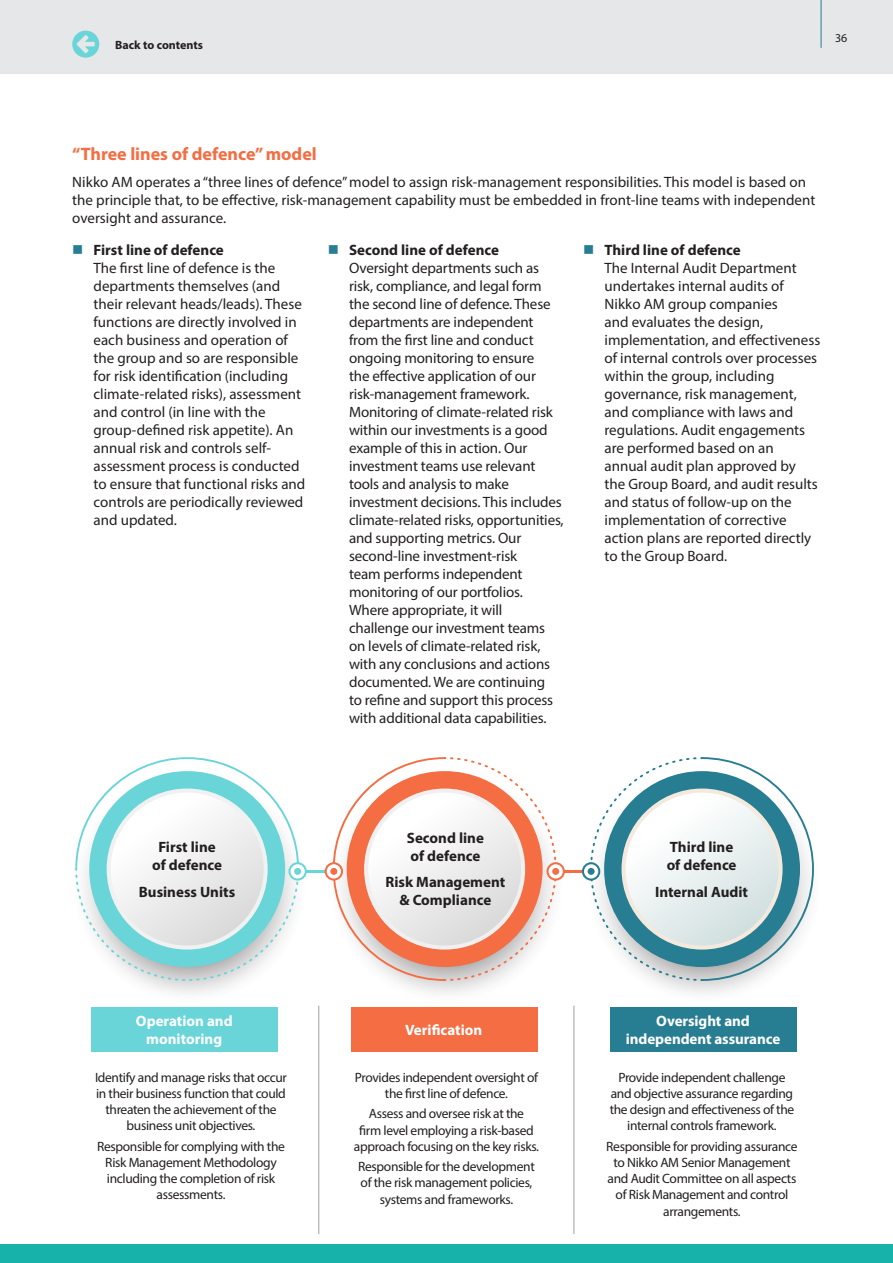
<style>
.page{position:relative;width:893px;height:1263px;background:#fff}
.page>*{position:absolute;margin:0;border:0;box-sizing:border-box;transform-origin:0 0}
.Sub_head{font:700 18px "Myriad Pro";color:#f46d43}
.Body{font:15px/18px "Myriad Pro";color:#231f20}
.Body-2{font:700 15px/18px "Myriad Pro";color:#231f20;text-align:center}
.Body-3{font:700 15px/18px "Myriad Pro";letter-spacing:-.005em;color:#fff;text-align:center}
.Body-4{font:13.5px/16.2px "Myriad Pro";letter-spacing:-.025em;color:#231f20;text-align:center}
.t1{font:700 12px "Myriad Pro";color:#231f20}
.t2{font:12px "Myriad Pro";color:#231f20}
.s1{color:#277d91}
.s2{font-weight:700}
</style>
<div class="page">
<div style="left:0;top:0;width:893px;height:73px;background:#e6e7e9"></div>
<hr style="left:821px;top:0;width:1px;height:48px;background:#277d91">
<svg style="left:72px;top:31px;width:27px;height:27px"></svg>
<hr style="left:298px;top:870px;width:37px;height:3px;background:#69d5d8">
<hr style="left:556px;top:870px;width:37px;height:3px;background:#f46d43">
<svg style="left:72px;top:769px;width:234px;height:234px"></svg>
<svg style="left:330px;top:769px;width:233px;height:234px"></svg>
<svg style="left:587px;top:769px;width:234px;height:234px"></svg>
<div style="left:91px;top:1007px;width:187px;height:45px;background:#69d5d8"></div>
<div style="left:351px;top:1007px;width:187px;height:45px;background:#f46d43"></div>
<div style="left:610px;top:1007px;width:187px;height:45px;background:#277d91"></div>
<svg style="left:75px;top:757px;width:232px;height:224px"></svg>
<svg style="left:325px;top:757px;width:240px;height:224px"></svg>
<svg style="left:582px;top:757px;width:232px;height:224px"></svg>
<hr style="left:318px;top:1006px;width:1px;height:228px;background:#a8a9ad">
<hr style="left:573px;top:1006px;width:1px;height:228px;background:#a8a9ad">
<div style="left:0;top:1244px;width:893px;height:19px;background:#17b2a9"></div>
<p class="t1" style="left:115px;top:37px;width:90px">Back to contents</p>
<p class="t2" style="left:835px;top:31px;width:14px">36</p>
<p class="Sub_head" style="left:72px;top:142px;width:246px">“Three lines of defence” model</p>
<p class="Body" style="left:72px;top:172px;width:744px">Nikko AM operates a “three lines of defence” model to assign risk-management responsibilities. This model is based on the principle that, to be effective, risk-management capability must be embedded in front-line teams with independent oversight and assurance.</p>
<p class="Body-2" style="left:72px;top:240px;width:153px"><span class="s1">■</span> First line of defence</p>
<p class="Body" style="left:94px;top:258px;width:213px">The first line of defence is the departments themselves (and their relevant heads/leads). These functions are directly involved in each business and operation of the group and so are responsible for risk identification (including climate-related risks), assessment and control (in line with the group-defined risk appetite). An annual risk and controls self&shy;assessment process is conducted to ensure that functional risks and controls are periodically reviewed and updated.</p>
<p class="Body" style="left:349px;top:240px;width:216px;text-indent:-21px"><span class="s1">■</span> <span class="s2">Second line of defence<br></span>Oversight departments such as risk, compliance, and legal form the second line of defence. These departments are independent from the first line and conduct ongoing monitoring to ensure<br>the effective application of our risk-management framework.<br>Monitoring of climate-related risk within our investments is a good example of this in action. Our investment teams use relevant tools and analysis to make investment decisions. This includes climate-related risks, opportunities, and supporting metrics. Our second-line investment-risk<br>team performs independent monitoring of our portfolios.<br>Where appropriate, it will challenge our investment teams on levels of climate-related risk, with any conclusions and actions documented. We are continuing<br>to refine and support this process with additional data capabilities.</p>
<p class="Body-2" style="left:583px;top:240px;width:159px"><span class="s1">■</span> Third line of defence</p>
<p class="Body" style="left:604px;top:258px;width:217px">The Internal Audit Department undertakes internal audits of<br>Nikko AM group companies<br>and evaluates the design, implementation, and effectiveness of internal controls over processes within the group, including governance, risk management, and compliance with laws and regulations. Audit engagements are performed based on an annual audit plan approved by the Group Board, and audit results and status of follow-up on the implementation of corrective action plans are reported directly to the Group Board.</p>
<p class="Body-2" style="left:152px;top:838px;width:71px">First line of defence</p>
<p class="Body-2" style="left:139px;top:882px;width:98px">Business Units</p>
<p class="Body-2" style="left:407px;top:828px;width:79px;text-align:left">Second line of defence</p>
<p class="Body-2" style="left:385px;top:872px;width:121px">Risk Management &amp; Compliance</p>
<p class="Body-2" style="left:667px;top:838px;width:71px;text-align:left">Third line of defence</p>
<p class="Body-2" style="left:655px;top:882px;width:94px">Internal Audit</p>
<p class="Body-3" style="left:136px;top:1011px;width:98px">Operation and monitoring</p>
<p class="Body-3" style="left:405px;top:1020px;width:79px">Verification</p>
<p class="Body-3" style="left:626px;top:1011px;width:156px">Oversight and independent assurance</p>
<p class="Body-4" style="left:95px;top:1069px;width:193px">Identify and manage risks that occur in their business function that could threaten the achievement of the business unit objectives.</p>
<p class="Body-4" style="left:97px;top:1138px;width:189px">Responsible for complying with the<br>Risk Management Methodology including the completion of risk assessments.</p>
<p class="Body-4" style="left:355px;top:1069px;width:185px">Provides independent oversight of the first line of defence.</p>
<p class="Body-4" style="left:354px;top:1105px;width:187px">Assess and oversee risk at the<br>firm level employing a risk-based approach focusing on the key risks.</p>
<p class="Body-4" style="left:358px;top:1158px;width:178px">Responsible for the development of the risk management policies, systems and frameworks.</p>
<p class="Body-4" style="left:610px;top:1069px;width:186px">Provide independent challenge and objective assurance regarding the design and effectiveness of the internal controls framework.</p>
<p class="Body-4" style="left:606px;top:1138px;width:193px">Responsible for providing assurance to Nikko AM Senior Management and Audit Committee on all aspects of Risk Management and control arrangements.</p>
</div>
